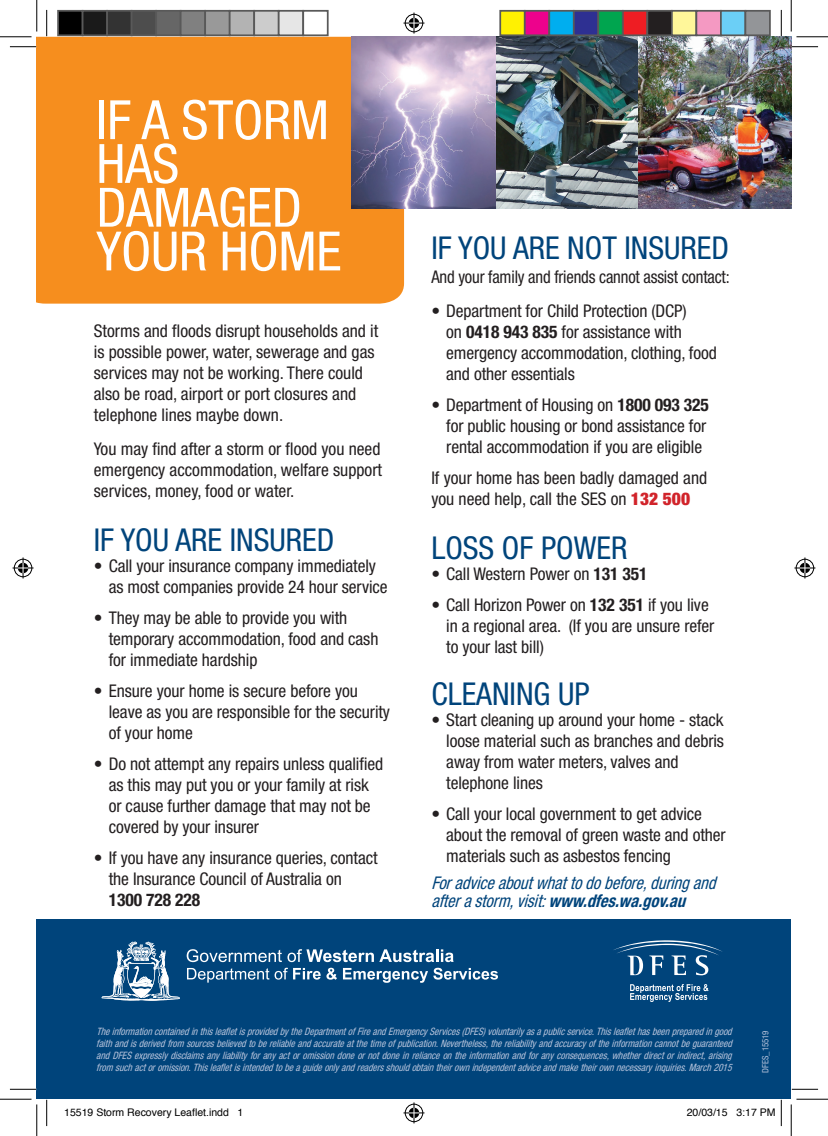
<style>
.page{position:relative;width:828px;height:1136px;background:#fff}
.page>*{position:absolute;margin:0;border:0;box-sizing:border-box;transform-origin:0 0}
.t1{font:condensed 54.25px/43.8px "Helvetica Neue";letter-spacing:-.005em;color:#fff}
.t2{font:condensed 31.5px "Helvetica Neue";color:#00447b}
.t3{font:condensed 17.5px/21px "Helvetica Neue";letter-spacing:-.005em;color:#231f20}
.t4{font:italic condensed 17.5px/17.5px "Helvetica Neue";color:#00447b;scale:.94 1}
.t5{font:condensed 17.5px "Helvetica Neue";letter-spacing:-.005em;color:#231f20;scale:.95 1}
.t6{font:700 condensed 17.5px "Helvetica Neue";letter-spacing:-.005em;color:#231f20}
.t7{font:10.5px "Helvetica";color:#000}
.t8{font:italic condensed 10.15px/11.9px "Helvetica Neue";letter-spacing:.205em;color:#b8c4dc;text-align:justify;scale:.93 1}
.t9{font:condensed 8.75px "Helvetica Neue";color:#b8c4dc}
.s1{font-weight:700}
.s2{font-weight:900;color:#d1232a}
</style>
<div class="page">
<div style="left:37px;top:37px;width:367px;height:266px;background:#f68e1e"></div>
<div style="left:37px;top:918px;width:754px;height:180px;background:#00447b"></div>
<img style="left:351px;top:37px;width:287px;height:172px">
<img style="left:638px;top:37px;width:153px;height:172px">
<svg style="left:101px;top:941px;width:79px;height:59px"></svg>
<svg style="left:187px;top:949px;width:266px;height:12px"></svg>
<svg style="left:187px;top:967px;width:150px;height:15px"></svg>
<svg style="left:343px;top:967px;width:155px;height:15px"></svg>
<svg style="left:630px;top:984px;width:78px;height:17px"></svg>
<svg style="left:613px;top:940px;width:109px;height:35px"></svg>
<svg style="left:10px;top:46px;width:26px;height:1px"></svg>
<svg style="left:791px;top:46px;width:27px;height:1px"></svg>
<svg style="left:10px;top:1088px;width:26px;height:1px"></svg>
<svg style="left:792px;top:1088px;width:26px;height:1px"></svg>
<svg style="left:46px;top:10px;width:1px;height:26px"></svg>
<svg style="left:46px;top:1099px;width:1px;height:26px"></svg>
<svg style="left:781px;top:10px;width:1px;height:26px"></svg>
<svg style="left:781px;top:1099px;width:1px;height:26px"></svg>
<hr style="left:0;top:36px;width:32px;height:1px;background:#000">
<hr style="left:796px;top:36px;width:32px;height:1px;background:#000">
<hr style="left:0;top:1098px;width:32px;height:1px;background:#000">
<hr style="left:796px;top:1098px;width:32px;height:1px;background:#000">
<hr style="left:36px;top:0;width:1px;height:31px;background:#000">
<hr style="left:36px;top:1104px;width:1px;height:31px;background:#000">
<hr style="left:790px;top:0;width:1px;height:31px;background:#000">
<hr style="left:790px;top:1104px;width:1px;height:31px;background:#000">
<svg style="left:403px;top:13px;width:21px;height:21px"></svg>
<svg style="left:403px;top:1102px;width:21px;height:21px"></svg>
<svg style="left:13px;top:557px;width:21px;height:21px"></svg>
<svg style="left:794px;top:557px;width:21px;height:21px"></svg>
<div style="left:58px;top:11px;width:25px;height:24px;background:#000"></div>
<div style="left:57px;top:10px;width:26px;height:26px;border:2px solid #595959"></div>
<div style="left:83px;top:11px;width:24px;height:24px;background:#1a1a1a"></div>
<div style="left:82px;top:10px;width:26px;height:26px;border:2px solid #595959"></div>
<div style="left:107px;top:11px;width:25px;height:24px;background:#333"></div>
<div style="left:106px;top:10px;width:26px;height:26px;border:2px solid #595959"></div>
<div style="left:132px;top:11px;width:24px;height:24px;background:#4d4d4d"></div>
<div style="left:131px;top:10px;width:26px;height:26px;border:2px solid #595959"></div>
<div style="left:156px;top:11px;width:25px;height:24px;background:#666"></div>
<div style="left:155px;top:10px;width:26px;height:26px;border:2px solid #595959"></div>
<div style="left:181px;top:11px;width:24px;height:24px;background:#808080"></div>
<div style="left:180px;top:10px;width:26px;height:26px;border:2px solid #595959"></div>
<div style="left:205px;top:11px;width:25px;height:24px;background:#999"></div>
<div style="left:204px;top:10px;width:26px;height:26px;border:2px solid #595959"></div>
<div style="left:230px;top:11px;width:24px;height:24px;background:#b3b3b3"></div>
<div style="left:229px;top:10px;width:26px;height:26px;border:2px solid #595959"></div>
<div style="left:254px;top:11px;width:25px;height:24px;background:#ccc"></div>
<div style="left:253px;top:10px;width:26px;height:26px;border:2px solid #595959"></div>
<div style="left:279px;top:11px;width:24px;height:24px;background:#e6e6e6"></div>
<div style="left:278px;top:10px;width:26px;height:26px;border:2px solid #595959"></div>
<div style="left:302px;top:10px;width:26px;height:26px;border:2px solid #595959"></div>
<div style="left:500px;top:11px;width:24px;height:24px;background:#fff101"></div>
<div style="left:499px;top:10px;width:26px;height:26px;border:2px solid #595959"></div>
<div style="left:524px;top:11px;width:25px;height:24px;background:#ed028c"></div>
<div style="left:524px;top:10px;width:26px;height:26px;border:2px solid #595959"></div>
<div style="left:549px;top:11px;width:24px;height:24px;background:#00aeef"></div>
<div style="left:548px;top:10px;width:26px;height:26px;border:2px solid #595959"></div>
<div style="left:573px;top:11px;width:25px;height:24px;background:#2e3092"></div>
<div style="left:573px;top:10px;width:26px;height:26px;border:2px solid #595959"></div>
<div style="left:598px;top:11px;width:24px;height:24px;background:#00a54f"></div>
<div style="left:597px;top:10px;width:26px;height:26px;border:2px solid #595959"></div>
<div style="left:622px;top:11px;width:25px;height:24px;background:#ee1d23"></div>
<div style="left:622px;top:10px;width:26px;height:26px;border:2px solid #595959"></div>
<div style="left:647px;top:11px;width:24px;height:24px;background:#231f20"></div>
<div style="left:646px;top:10px;width:26px;height:26px;border:2px solid #595959"></div>
<div style="left:671px;top:11px;width:25px;height:24px;background:#fff79a"></div>
<div style="left:671px;top:10px;width:26px;height:26px;border:2px solid #595959"></div>
<div style="left:696px;top:11px;width:24px;height:24px;background:#f499c2"></div>
<div style="left:695px;top:10px;width:26px;height:26px;border:2px solid #595959"></div>
<div style="left:720px;top:11px;width:25px;height:24px;background:#6bcff6"></div>
<div style="left:720px;top:10px;width:26px;height:26px;border:2px solid #595959"></div>
<div style="left:745px;top:11px;width:24px;height:24px;background:#939598"></div>
<div style="left:744px;top:10px;width:26px;height:26px;border:2px solid #595959"></div>
<h1 class="t1" style="left:96px;top:98px;width:234px">IF A STORM<br>HAS<br>DAMAG ED<br>YOUR</h1>
<h1 class="t1" style="left:219px;top:229px;width:123px">HOME</h1>
<p class="t3" style="left:94px;top:320px;width:286px">Storms and floods disrupt households and it is possible power, water, sewerage and gas services may not be working. There could also be road, airport or port closures and telephone lines maybe down.</p>
<p class="t3" style="left:94px;top:438px;width:290px;text-align:justify">You may find after a storm or flood you need emergency accommodation, welfare support services, money, food or water.</p>
<h2 class="t2" style="left:94px;top:521px;width:242px">If you are insured</h2>
<p class="t3" style="left:109px;top:555px;width:280px;text-indent:-15px">• Call your insurance company immediately as most companies provide 24 hour service</p>
<p class="t3" style="left:109px;top:607px;width:271px;text-indent:-15px">• They may be able to provide you with temporary accommodation, food and cash for immediate hardship</p>
<p class="t3" style="left:109px;top:680px;width:283px;text-indent:-15px">• Ensure your home is secure before you leave as you are responsible for the security of your home</p>
<p class="t3" style="left:109px;top:752px;width:276px;text-indent:-15px">• Do not attempt any repairs unless qualified as this may put you or your family at risk or cause further damage that may not be covered by your insurer</p>
<p class="t3" style="left:109px;top:846px;width:270px;text-indent:-15px">• If you have any insurance queries, contact the Insurance Council of Australia on</p>
<p class="t6" style="left:109px;top:888px;width:93px">1300 728 228</p>
<h2 class="t2" style="left:431px;top:229px;width:299px">If you are not insured</h2>
<p class="t5" style="left:431px;top:267px;width:315px">And your family and friends cannot assist contact:</p>
<p class="t3" style="left:446px;top:300px;width:272px;text-indent:-15px">• Department for Child Protection (DCP)<br>on <span class="s1">0418 943 835</span> for assistance with emergency accommodation, clothing, food and other essentials</p>
<p class="t3" style="left:446px;top:394px;width:264px;text-indent:-15px">• Department of Housing on <span class="s1">1800 093 325 </span>for public housing or bond assistance for rental accommodation if you are eligible</p>
<p class="t3" style="left:431px;top:467px;width:277px">If your home has been badly damaged and you need help, call the SES on <span class="s2">132 500</span></p>
<h2 class="t2" style="left:431px;top:529px;width:197px">Loss of Power</h2>
<p class="t3" style="left:431px;top:563px;width:218px">• Call Western Power on <span class="s1">131 351</span></p>
<p class="t3" style="left:446px;top:594px;width:270px;text-indent:-15px">• Call Horizon Power on <span class="s1">132 351</span> if you live in a regional area. (If you are unsure refer to your last bill)</p>
<h2 class="t2" style="left:431px;top:675px;width:157px">Cleaning up</h2>
<p class="t3" style="left:446px;top:708px;width:279px;text-indent:-15px">• Start cleaning up around your home - stack loose material such as branches and debris away from water meters, valves and telephone lines</p>
<p class="t3" style="left:446px;top:802px;width:281px;text-indent:-15px">• Call your local government to get advice about the removal of green waste and other materials such as asbestos fencing</p>
<p class="t4" style="left:431px;top:873px;width:309px">Foradviceaboutwhattodobefore,duringand afterastorm,visit:<span class="s1">www.dfes.wa.gov.au</span></p>
<p class="t8" style="left:96px;top:1025px;width:688px">TheinformationcontainedinthisleafletisprovidedbytheDepartmentofFireandEmergencyServices(DFES)voluntarilyasapublicservice.Thisleaflethasbeenpreparedingood faithandisderivedfrom sourcesbelievedtobereliableandaccurateatthetimeofpublication.Nevertheless,thereliabilityandaccuracyoftheinformationcannotbeguaranteed andDFES expresslydisclaimsanyliabilityforanyactoromissiondoneornotdoneinrelianceontheinformationandforanyconsequences,whetherdirectorindirect,arising from suchactoromission.Thisleafletisintendedtobeaguideonlyandreadersshouldobtaintheirownindependentadviceandmaketheirownnecessaryinquiries.March2015</p>
<p class="t7" style="left:64px;top:1103px;width:181px">15519 Storm Recovery Leaflet.indd 1</p>
<p class="t7" style="left:686px;top:1103px;width:90px">20/03/15 3:17 PM</p>
<p class="t9" style="left:760px;top:1072px;width:44px;rotate:-90deg">DFES_15519</p>
</div>
